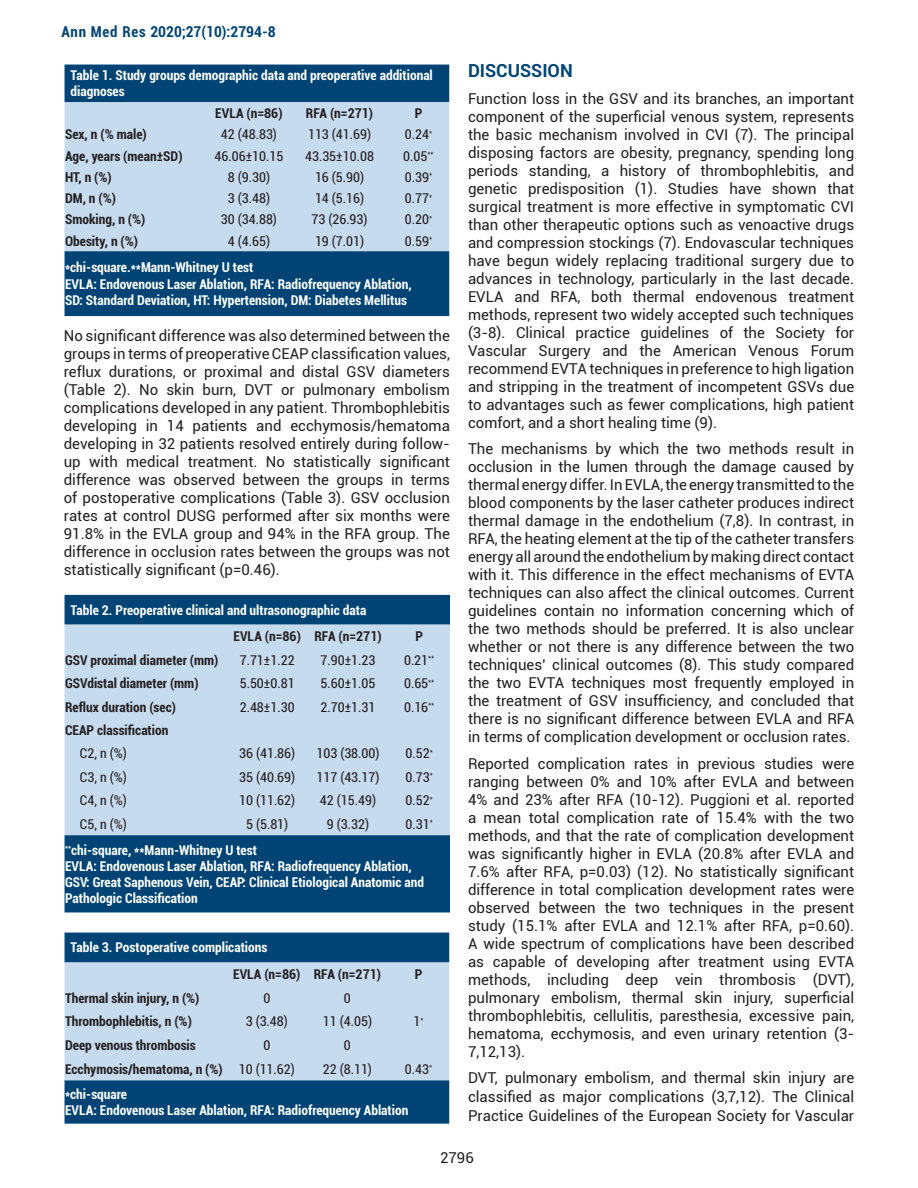
<style>
.page{position:relative;width:918px;height:1188px;background:#fff}
.page>*{position:absolute;margin:0;border:0;box-sizing:border-box;transform-origin:0 0}
.t1{font:700 18px "Roboto";color:#004475}
.t2{font:15px/18px "Roboto";color:#231f20;text-align:justify}
.t3{font:700 condensed 15px "Roboto";color:#004475}
.t4{font:700 condensed 13.5px/16.2px "Roboto";color:#fff}
.t5{font:condensed 13.5px "Roboto";color:#231f20}
.t6{font:700 condensed 13.5px "Roboto";color:#231f20}
.s1{font-weight:400}
</style>
<div class="page">
<div style="left:65px;top:65px;width:384px;height:251px;background:#004475"></div>
<div style="left:65px;top:102px;width:384px;height:149px;background:#c7dbef"></div>
<div style="left:65px;top:595px;width:385px;height:317px;background:#004475"></div>
<div style="left:65px;top:625px;width:385px;height:210px;background:#c7dbef"></div>
<div style="left:65px;top:933px;width:384px;height:191px;background:#004475"></div>
<div style="left:65px;top:963px;width:384px;height:117px;background:#c7dbef"></div>
<p class="t3" style="left:61px;top:21px;width:216px">Ann Med Res 2020;27(10):2794-8</p>
<p class="t4" style="left:71px;top:67px;width:364px">Table 1. Study groups demographic data and preoperative additional diagnoses</p>
<p class="t6" style="left:215px;top:104px;width:69px">EVLA (n=86)</p>
<p class="t6" style="left:306px;top:104px;width:69px">RFA (n=271)</p>
<p class="t6" style="left:415px;top:104px;width:9px">P</p>
<p class="t6" style="left:65px;top:125px;width:83px">Sex, n (% male)</p>
<p class="t5" style="left:221px;top:125px;width:58px">42 (48.83)</p>
<p class="t5" style="left:308px;top:125px;width:65px">113 (41.69)</p>
<p class="t5" style="left:405px;top:125px;width:29px">0.24<sup>*</sup></p>
<p class="t6" style="left:65px;top:146px;width:119px">Age, years (mean±SD)</p>
<p class="t5" style="left:215px;top:146px;width:70px">46.06±10.15</p>
<p class="t5" style="left:305px;top:146px;width:70px">43.35±10.08</p>
<p class="t5" style="left:403px;top:146px;width:32px">0.05<sup>**</sup></p>
<p class="t6" style="left:65px;top:168px;width:48px">HT, n (%)</p>
<p class="t5" style="left:228px;top:168px;width:44px">8 (9.30)</p>
<p class="t5" style="left:315px;top:168px;width:51px">16 (5.90)</p>
<p class="t5" style="left:405px;top:168px;width:29px">0.39<sup>*</sup></p>
<p class="t6" style="left:65px;top:189px;width:52px">DM, n (%)</p>
<p class="t5" style="left:228px;top:189px;width:44px">3 (3.48)</p>
<p class="t5" style="left:315px;top:189px;width:51px">14 (5.16)</p>
<p class="t5" style="left:405px;top:189px;width:29px">0.77<sup>*</sup></p>
<p class="t6" style="left:65px;top:210px;width:82px">Smoking, n (%)</p>
<p class="t5" style="left:221px;top:210px;width:58px">30 (34.88)</p>
<p class="t5" style="left:312px;top:210px;width:58px">73 (26.93)</p>
<p class="t5" style="left:405px;top:210px;width:29px">0.20<sup>*</sup></p>
<p class="t6" style="left:65px;top:231px;width:75px">Obesity, n (%)</p>
<p class="t5" style="left:228px;top:231px;width:44px">4 (4.65)</p>
<p class="t5" style="left:315px;top:231px;width:51px">19 (7.01)</p>
<p class="t5" style="left:405px;top:231px;width:29px">0.59<sup>*</sup></p>
<p class="t4" style="left:65px;top:259px;width:348px">*chi-square.**Mann-Whitney U test<br>EVLA: Endovenous Laser Ablation, RFA: Radiofrequency Ablation,<br>SD: Standard Deviation, HT: Hypertension, DM: Diabetes Mellitus</p>
<p class="t2" style="left:64px;top:327px;width:388px">No significant difference was also determined between the groups in terms of preoperative CEAP classification values, reflux durations, or proximal and distal GSV diameters (Table 2). No skin burn, DVT or pulmonary embolism complications developed in any patient. Thrombophlebitis developing in 14 patients and ecchymosis/hematoma developing in 32 patients resolved entirely during follow&shy;up with medical treatment. No statistically significant difference was observed between the groups in terms of postoperative complications (Table 3). GSV occlusion rates at control DUSG performed after six months were 91.8% in the EVLA group and 94% in the RFA group. The difference in occlusion rates between the groups was not statistically significant (p=0.46).</p>
<p class="t4" style="left:71px;top:601px;width:297px">Table 2. Preoperative clinical and ultrasonographic data</p>
<p class="t6" style="left:234px;top:627px;width:150px">EVLA (n=86) RFA (n=271)</p>
<p class="t6" style="left:415px;top:627px;width:9px">P</p>
<p class="t6" style="left:65px;top:651px;width:155px">GSV proximal diameter (mm)</p>
<p class="t5" style="left:240px;top:651px;width:56px">7.71±1.22</p>
<p class="t5" style="left:321px;top:651px;width:56px">7.90±1.23</p>
<p class="t5" style="left:404px;top:651px;width:32px">0.21<sup>**</sup></p>
<p class="t6" style="left:65px;top:674px;width:135px">GSVdistal diameter (mm)</p>
<p class="t5" style="left:240px;top:674px;width:56px">5.50±0.81</p>
<p class="t5" style="left:321px;top:674px;width:56px">5.60±1.05</p>
<p class="t5" style="left:404px;top:674px;width:32px">0.65<sup>**</sup></p>
<p class="t6" style="left:65px;top:697px;width:112px">Reflux duration (sec)</p>
<p class="t5" style="left:240px;top:697px;width:56px">2.48±1.30</p>
<p class="t5" style="left:321px;top:697px;width:56px">2.70±1.31</p>
<p class="t5" style="left:404px;top:697px;width:32px">0.16<sup>**</sup></p>
<p class="t6" style="left:65px;top:721px;width:105px">CEAP classification</p>
<p class="t5" style="left:80px;top:744px;width:48px">C2, n (%)</p>
<p class="t5" style="left:239px;top:744px;width:58px">36 (41.86)</p>
<p class="t5" style="left:317px;top:744px;width:65px">103 (38.00)</p>
<p class="t5" style="left:406px;top:744px;width:29px">0.52<sup>*</sup></p>
<p class="t5" style="left:80px;top:768px;width:48px">C3, n (%)</p>
<p class="t5" style="left:239px;top:768px;width:58px">35 (40.69)</p>
<p class="t5" style="left:317px;top:768px;width:65px">117 (43.17)</p>
<p class="t5" style="left:406px;top:768px;width:29px">0.73<sup>*</sup></p>
<p class="t5" style="left:80px;top:791px;width:48px">C4, n (%)</p>
<p class="t5" style="left:239px;top:791px;width:58px">10 (11.62)</p>
<p class="t5" style="left:320px;top:791px;width:58px">42 (15.49)</p>
<p class="t5" style="left:406px;top:791px;width:29px">0.52<sup>*</sup></p>
<p class="t5" style="left:80px;top:814px;width:48px">C5, n (%)</p>
<p class="t5" style="left:246px;top:814px;width:44px">5 (5.81)</p>
<p class="t5" style="left:327px;top:814px;width:44px">9 (3.32)</p>
<p class="t5" style="left:406px;top:814px;width:29px">0.31<sup>*</sup></p>
<p class="t4" style="left:65px;top:841px;width:361px"><sup>**</sup>chi-square, **Mann-Whitney U test<br>EVLA: Endovenous Laser Ablation, RFA: Radiofrequency Ablation, GSV: Great Saphenous Vein, CEAP: Clinical Etiological Anatomic and Pathologic Classification</p>
<p class="t4" style="left:71px;top:939px;width:198px">Table 3. Postoperative complications</p>
<p class="t6" style="left:233px;top:965px;width:149px">EVLA (n=86) RFA (n=271)</p>
<p class="t6" style="left:415px;top:965px;width:9px">P</p>
<p class="t6" style="left:65px;top:989px;width:136px">Thermal skin injury, n (%)</p>
<p class="t5" style="left:263px;top:989px;width:8px">0</p>
<p class="t5" style="left:344px;top:989px;width:8px">0</p>
<p class="t6" style="left:65px;top:1012px;width:128px">Thrombophlebitis, n (%)</p>
<p class="t5" style="left:246px;top:1012px;width:44px">3 (3.48)</p>
<p class="t5" style="left:323px;top:1012px;width:51px">11 (4.05)</p>
<p class="t5" style="left:414px;top:1012px;width:12px">1<sup>*</sup></p>
<p class="t6" style="left:65px;top:1036px;width:132px">Deep venous thrombosis</p>
<p class="t5" style="left:263px;top:1036px;width:8px">0</p>
<p class="t5" style="left:344px;top:1036px;width:8px">0</p>
<p class="t6" style="left:65px;top:1059px;width:231px">Ecchymosis/hematoma, n (%) <span class="s1">10 (11.62)</span></p>
<p class="t5" style="left:323px;top:1059px;width:51px">22 (8.11)</p>
<p class="t5" style="left:405px;top:1059px;width:29px">0.43<sup>*</sup></p>
<p class="t4" style="left:65px;top:1086px;width:345px">*chi-square<br>EVLA: Endovenous Laser Ablation, RFA: Radiofrequency Ablation</p>
<p class="t1" style="left:468px;top:58px;width:106px">DISCUSSION</p>
<p class="t2" style="left:468px;top:89px;width:388px">Function loss in the GSV and its branches, an important component of the superficial venous system, represents the basic mechanism involved in CVI (7). The principal disposing factors are obesity, pregnancy, spending long periods standing, a history of thrombophlebitis, and genetic predisposition (1). Studies have shown that surgical treatment is more effective in symptomatic CVI than other therapeutic options such as venoactive drugs and compression stockings (7). Endovascular techniques have begun widely replacing traditional surgery due to advances in technology, particularly in the last decade.<br>EVLA and RFA, both thermal endovenous treatment methods, represent two widely accepted such techniques (3-8). Clinical practice guidelines of the Society for Vascular Surgery and the American Venous Forum recommend EVTA techniques in preference to high ligation and stripping in the treatment of incompetent GSVs due to advantages such as fewer complications, high patient comfort, and a short healing time (9).</p>
<p class="t2" style="left:468px;top:439px;width:388px">The mechanisms by which the two methods result in occlusion in the lumen through the damage caused by thermal energy differ. In EVLA, the energy transmitted to the blood components by the laser catheter produces indirect thermal damage in the endothelium (7,8). In contrast, in RFA, the heating element at the tip of the catheter transfers energy all around the endothelium by making direct contact with it. This difference in the effect mechanisms of EVTA techniques can also affect the clinical outcomes. Current guidelines contain no information concerning which of the two methods should be preferred. It is also unclear whether or not there is any difference between the two techniques’ clinical outcomes (8). This study compared the two EVTA techniques most frequently employed in the treatment of GSV insufficiency, and concluded that there is no significant difference between EVLA and RFA in terms of complication development or occlusion rates.</p>
<p class="t2" style="left:468px;top:754px;width:388px">Reported complication rates in previous studies were ranging between 0% and 10% after EVLA and between 4% and 23% after RFA (10-12). Puggioni et al. reported a mean total complication rate of 15.4% with the two methods, and that the rate of complication development was significantly higher in EVLA (20.8% after EVLA and 7.6% after RFA, p=0.03) (12). No statistically significant difference in total complication development rates were observed between the two techniques in the present study (15.1% after EVLA and 12.1% after RFA, p=0.60).<br>A wide spectrum of complications have been described as capable of developing after treatment using EVTA methods, including deep vein thrombosis (DVT), pulmonary embolism, thermal skin injury, superficial thrombophlebitis, cellulitis, paresthesia, excessive pain, hematoma, ecchymosis, and even urinary retention (3- 7,12,13).</p>
<p class="t2" style="left:468px;top:1068px;width:388px;line-height:18.8px">DVT, pulmonary embolism, and thermal skin injury are classified as major complications (3,7,12). The Clinical Practice Guidelines of the European Society for Vascular</p>
<p class="t2" style="left:440px;top:1148px;width:35px">2796</p>
</div>
